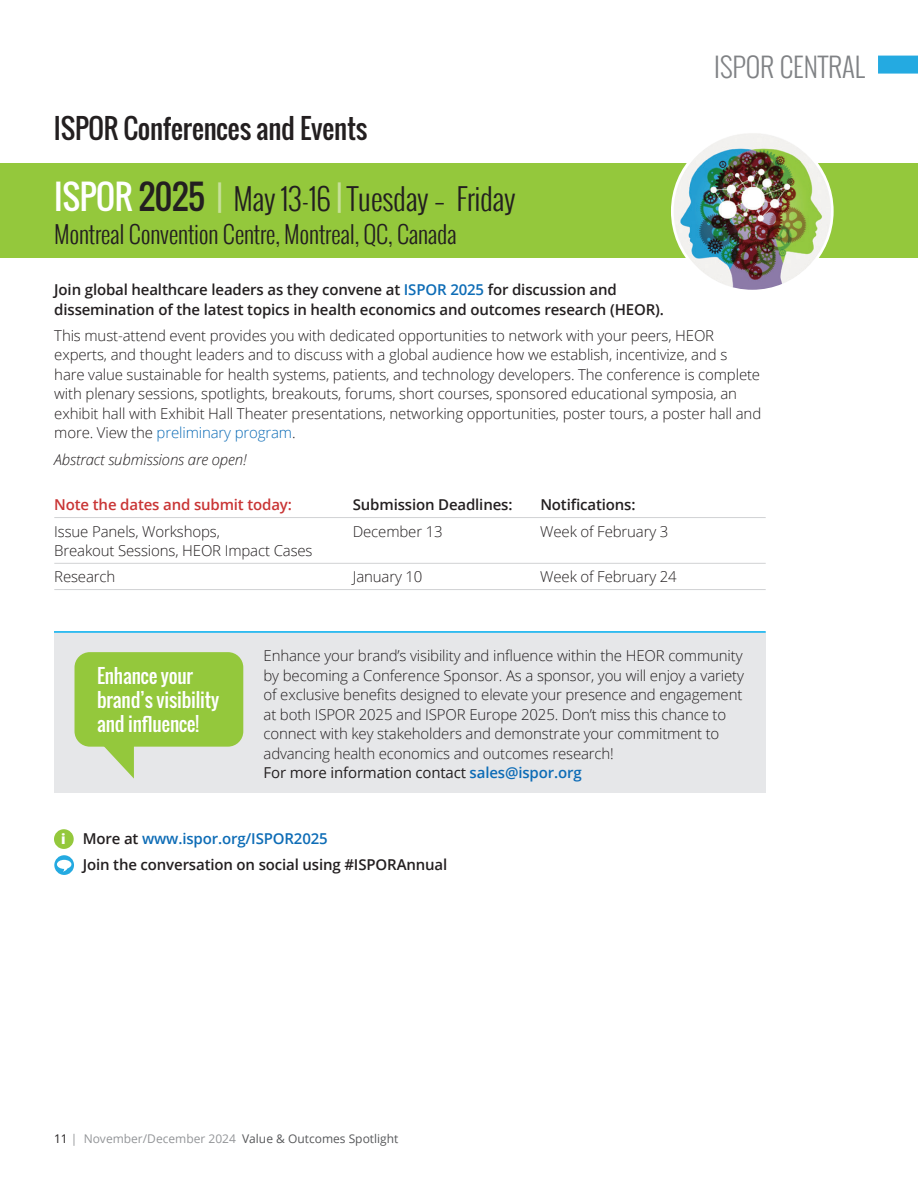
<style>
.page{position:relative;width:918px;height:1188px;background:#fff}
.page>*{position:absolute;margin:0;border:0;box-sizing:border-box;transform-origin:0 0}
.t1{font:300 30px "Oswald";letter-spacing:-.01em;color:#231f20}
.t2{font:27px "Oswald";letter-spacing:-.01em;color:#231f20}
.t3{font:300 27px "Oswald";color:#808285}
.t4{font:300 24px "Oswald";letter-spacing:-.01em;color:#231f20}
.t5{font:19.2px/24px "Oswald";letter-spacing:-.01em;color:#fff}
.t6{font:300 15px/19.5px "Open Sans";letter-spacing:-.01em;color:#231f20}
.t7{font:600 15px/19.5px "Open Sans";letter-spacing:-.01em;color:#231f20}
.t8{font:italic 300 15px "Open Sans";letter-spacing:-.01em;color:#231f20}
.t9{font:600 15px "Open Sans";letter-spacing:-.01em;color:#c93535}
.t10{font:12px "Open Sans";color:#57585a}
.s1{font-weight:400;font-size:33px;color:#fff}
.s2{font-weight:400;font-size:33px}
.s3{font-weight:400;color:#c7e09a}
.s4{color:#0d6cb6}
.s5{font-weight:400}
.s6{font-weight:600;color:#0d6cb6}
.s7{font-weight:800;font-size:13.8px;color:#fff}
.s8{color:#231f20}
.s9{color:#939598}
</style>
<div class="page">
<div style="left:54px;top:633px;width:712px;height:160px;background:#e6e7e9"></div>
<div style="left:878px;top:56px;width:40px;height:18px;background:#24aae1"></div>
<hr style="left:54px;top:517px;width:712px;height:1px;background:#d1d2d4">
<hr style="left:54px;top:563px;width:712px;height:1px;background:#d1d2d4">
<hr style="left:54px;top:589px;width:712px;height:1px;background:#d1d2d4">
<div style="left:0;top:163px;width:918px;height:95px;background:#94c83c"></div>
<img style="left:672px;top:131px;width:160px;height:160px;border-radius:80px">
<div style="left:671px;top:130px;width:163px;height:163px;border:3px solid #fff;border-radius:50%"></div>
<div style="left:54px;top:829px;width:20px;height:20px;background:#94c83c;border-radius:50%"></div>
<svg style="left:54px;top:855px;width:20px;height:20px"></svg>
<div style="left:57px;top:860px;width:14px;height:9px;background:#fff;border-radius:50%"></div>
<svg style="left:63px;top:868px;width:5px;height:4px"></svg>
<div style="left:75px;top:652px;width:168px;height:95px;background:#94c83c;border-radius:15px"></div>
<svg style="left:101px;top:746px;width:33px;height:33px"></svg>
<hr style="left:54px;top:631px;width:712px;height:2px;background:#00aeef">
<h2 class="t2" style="left:54px;top:108px;width:315px">ISPOR Conferences and Events</h2>
<h1 class="t1" style="left:54px;top:176px;width:463px"><span class="s1">ISPOR</span> <span class="s2">2025</span> <span class="s3">|</span> May 13-16 <span class="s3">|</span> Tuesday – Friday</h1>
<h3 class="t4" style="left:54px;top:216px;width:404px">Montreal Convention Centre, Montreal, QC, Canada</h3>
<h2 class="t3" style="left:714px;top:47px;width:152px">ISPOR CENTRAL</h2>
<p class="t7" style="left:54px;top:280px;width:611px">Join global healthcare leaders as they convene at <span class="s4">ISPOR 2025</span> for discussion and dissemination of the latest topics in health economics and outcomes research (HEOR).</p>
<p class="t6" style="left:54px;top:325px;width:708px">This must-attend event provides you with dedicated opportunities to network with your peers, HEOR experts, and thought leaders and to discuss with a global audience how we establish, incentivize, and s hare value sustainable for health systems, patients, and technology developers. The conference is complete with plenary sessions, spotlights, breakouts, forums, short courses, sponsored educational symposia, an exhibit hall with Exhibit Hall Theater presentations, networking opportunities, poster tours, a poster hall and more. View the <span class="s4">preliminary program</span>.</p>
<p class="t8" style="left:54px;top:449px;width:194px">Abstract submissions are open!</p>
<p class="t9" style="left:54px;top:495px;width:239px">Note the dates and submit today:</p>
<p class="t7" style="left:353px;top:495px;width:161px">Submission Deadlines:</p>
<p class="t7" style="left:540px;top:495px;width:97px">Notifications:</p>
<p class="t6" style="left:54px;top:521px;width:167px">Issue Panels, Workshops,</p>
<p class="t6" style="left:353px;top:521px;width:91px">December 13</p>
<p class="t6" style="left:540px;top:521px;width:130px">Week of February 3</p>
<p class="t6" style="left:54px;top:537px;width:260px;line-height:26.2px">Breakout Sessions, HEOR Impact Cases<br>Research</p>
<p class="t6" style="left:353px;top:567px;width:71px">January 10</p>
<p class="t6" style="left:540px;top:567px;width:138px">Week of February 24</p>
<p class="t5" style="left:97px;top:663px;width:124px">Enhance your brand’s visibility and influence!</p>
<p class="t6" style="left:264px;top:646px;width:482px">Enhance your brand’s visibility and influence within the HEOR community by becoming a Conference Sponsor. As a sponsor, you will enjoy a variety of exclusive benefits designed to elevate your presence and engagement at both ISPOR 2025 and ISPOR Europe 2025. Don’t miss this chance to connect with key stakeholders and demonstrate your commitment to advancing health economics and outcomes research!<br><span class="s5">For more information contact</span> <span class="s6">sales@ispor.org</span></p>
<p class="t7" style="left:83px;top:825px;width:366px;line-height:26.4px;text-indent:-22px"><span class="s7">i</span> More at <span class="s4">www.ispor.org/ISPOR2025<br></span>Join the conversation on social using #ISPORAnnual</p>
<p class="t10" style="left:54px;top:1131px;width:346px"><span class="s8">11</span> <span class="s9">| November/December 2024</span> Value &amp; Outcomes Spotlight</p>
</div>
